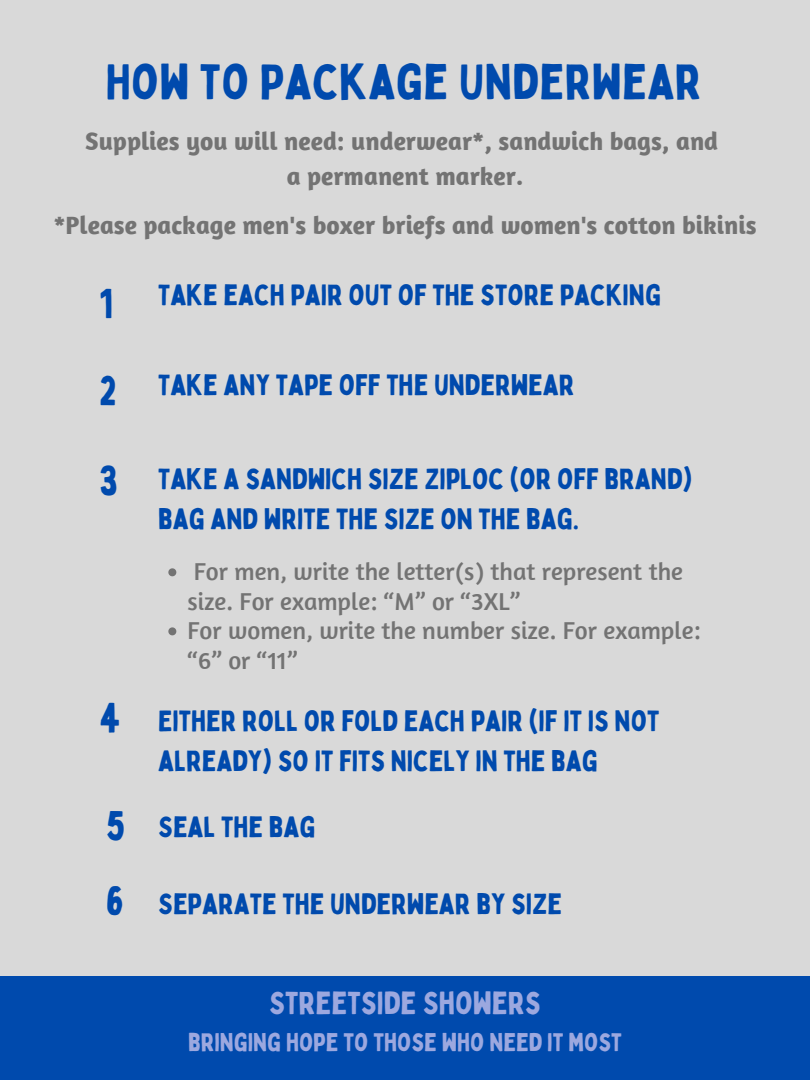
<style>
.page{position:relative;width:810px;height:1080px;background:#d9d9d9}
.page>*{position:absolute;margin:0;border:0;box-sizing:border-box;transform-origin:0 0}
.t1{font:48.88px "Bobby Jones";letter-spacing:.01em;color:#004aad}
.t2{font:41.12px/87.1px "Bobby Jones";color:#004aad}
.t3{font:31.25px "Bobby Jones";color:#9ca8df}
.t4{font:28.75px/39.9px "Bobby Jones";color:#004aad}
.t5{font:700 25.62px/35.6px "Amaranth";color:#737373;text-align:center}
.t6{font:25px/29.5px "Amaranth";color:#737373}
.t7{font:25px "Bobby Jones";color:#9ca8df}
</style>
<div class="page">
<div style="left:0;top:976px;width:810px;height:104px;background:#004aad"></div>
<svg style="left:168px;top:568px;width:8px;height:8px"></svg>
<svg style="left:168px;top:627px;width:8px;height:8px"></svg>
<h1 class="t1" style="left:106px;top:51px;width:597px">HOW TO PACKAGE UNDERWEAR</h1>
<p class="t5" style="left:85px;top:122px;width:635px">Supplies you will need: underwear*, sandwich bags, and a permanent marker.</p>
<p class="t5" style="left:53px;top:206px;width:705px">*Please package men's boxer briefs and women's cotton bikinis</p>
<h2 class="t2" style="left:99px;top:259px;width:19px">1<br>2</h2>
<h2 class="t2" style="left:99px;top:436px;width:20px">3</h2>
<h2 class="t2" style="left:99px;top:673px;width:23px">4</h2>
<h2 class="t2" style="left:106px;top:787px;width:21px;line-height:74.9px">5<br>6</h2>
<p class="t4" style="left:158px;top:275px;width:504px">TAKE EACH PAIR OUT OF THE STORE PACKING</p>
<p class="t4" style="left:158px;top:364px;width:418px">TAKE ANY TAPE OFF THE UNDERWEAR</p>
<p class="t4" style="left:158px;top:458px;width:536px">TAKE A SANDWICH SIZE ZIPLOC (OR OFF BRAND)<br>BAG AND WRITE THE SIZE ON THE BAG.</p>
<p class="t6" style="left:187px;top:556px;width:515px">For men, write the letter(s) that represent the size. For example: “M” or “3XL”<br>For women, write the number size. For example: “6” or “11”</p>
<p class="t4" style="left:158px;top:701px;width:503px">EITHER ROLL OR FOLD EACH PAIR (IF IT IS NOT<br>ALREADY) SO IT FITS NICELY IN THE BAG</p>
<p class="t4" style="left:158px;top:807px;width:159px">SEAL THE BAG</p>
<p class="t4" style="left:158px;top:884px;width:405px">SEPARATE THE UNDERWEAR BY SIZE</p>
<p class="t3" style="left:269px;top:984px;width:273px">STREETSIDE SHOWERS</p>
<p class="t7" style="left:188px;top:1026px;width:435px">BRINGING HOPE TO THOSE WHO NEED IT MOST</p>
</div>
